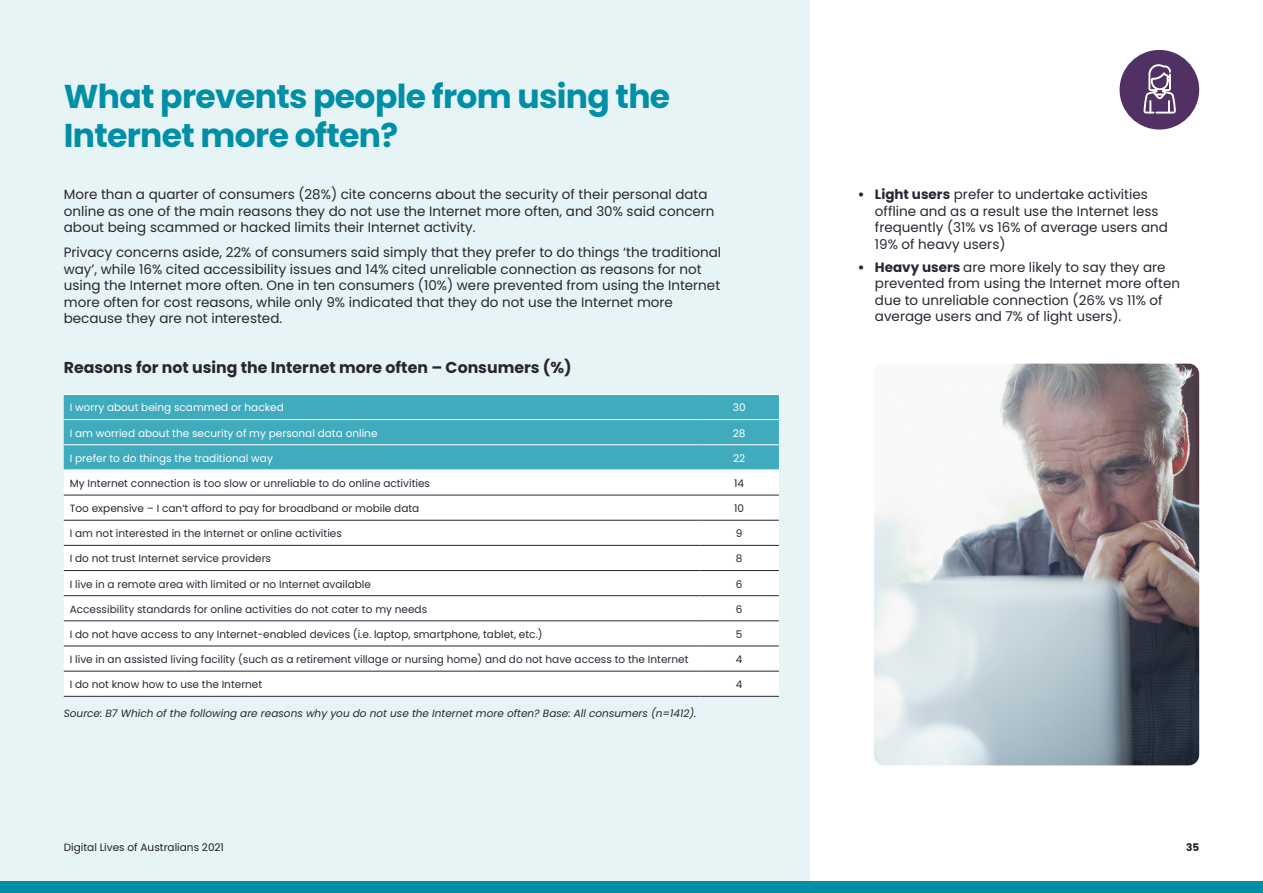
<style>
.page{position:relative;width:1263px;height:893px;background:#fff}
.page>*{position:absolute;margin:0;border:0;box-sizing:border-box;transform-origin:0 0}
.AUDA001_heading_1{font:700 33px/39px "Poppins";letter-spacing:-.02em;color:#008fa6}
.AUDA001_body_subhead{font:700 15.75px "Poppins";color:#292633}
.AUDA001_body{font:13.5px/16.5px "Poppins";color:#292633}
.AUDA001_table_graph{font:10.5px "Poppins";color:#292633}
.AUDA001_table_graph-2{font:10.5px "Poppins";color:#fff}
.AUDA001_source_sml{font:italic 10.5px "Poppins";color:#292633}
.t1{font:10.5px "Poppins";color:#231f20}
.t2{font:700 10.5px "Poppins";color:#231f20}
.s1{font-weight:700}
</style>
<div class="page">
<div style="left:0;top:0;width:810px;height:893px;background:#e6f4f6"></div>
<div style="left:0;top:881px;width:1263px;height:12px;background:#008fa6"></div>
<div style="left:64px;top:395px;width:715px;height:75px;background:#40abbc"></div>
<div style="left:64px;top:471px;width:715px;height:225px;background:#fff"></div>
<hr style="left:64px;top:495px;width:635px;height:1px;background:#292633">
<hr style="left:699px;top:495px;width:80px;height:1px;background:#292633">
<hr style="left:64px;top:520px;width:635px;height:1px;background:#292633">
<hr style="left:699px;top:520px;width:80px;height:1px;background:#292633">
<hr style="left:64px;top:545px;width:635px;height:1px;background:#292633">
<hr style="left:699px;top:545px;width:80px;height:1px;background:#292633">
<hr style="left:64px;top:570px;width:635px;height:1px;background:#292633">
<hr style="left:699px;top:570px;width:80px;height:1px;background:#292633">
<hr style="left:64px;top:595px;width:635px;height:1px;background:#292633">
<hr style="left:699px;top:595px;width:80px;height:1px;background:#292633">
<hr style="left:64px;top:621px;width:635px;height:1px;background:#292633">
<hr style="left:699px;top:621px;width:80px;height:1px;background:#292633">
<hr style="left:64px;top:646px;width:635px;height:1px;background:#292633">
<hr style="left:699px;top:646px;width:80px;height:1px;background:#292633">
<hr style="left:64px;top:671px;width:635px;height:1px;background:#292633">
<hr style="left:699px;top:671px;width:80px;height:1px;background:#292633">
<hr style="left:64px;top:696px;width:635px;height:1px;background:#292633">
<hr style="left:699px;top:696px;width:80px;height:1px;background:#292633">
<hr style="left:64px;top:394px;width:635px;height:1px;background:#fff">
<hr style="left:699px;top:394px;width:80px;height:1px;background:#fff">
<hr style="left:64px;top:419px;width:635px;height:1px;background:#fff">
<hr style="left:699px;top:419px;width:80px;height:1px;background:#fff">
<hr style="left:64px;top:444px;width:635px;height:1px;background:#fff">
<hr style="left:699px;top:444px;width:80px;height:1px;background:#fff">
<hr style="left:64px;top:470px;width:635px;height:1px;background:#fff">
<hr style="left:699px;top:470px;width:80px;height:1px;background:#fff">
<img style="left:874px;top:364px;width:325px;height:401px">
<div style="left:1119px;top:50px;width:80px;height:80px;background:#513063;border-radius:50%"></div>
<svg style="left:1143px;top:64px;width:33px;height:50px"></svg>
<p class="AUDA001_heading_1" style="left:64px;top:77px;width:608px">What prevents people from using the<br>Internet more often?</p>
<p class="AUDA001_body" style="left:64px;top:186px;width:652px">More than a quarter of consumers (28%) cite concerns about the security of their personal data online as one of the main reasons they do not use the Internet more often, and 30% said concern about being scammed or hacked limits their Internet activity.</p>
<p class="AUDA001_body" style="left:64px;top:244px;width:659px">Privacy concerns aside, 22% of consumers said simply that they prefer to do things ‘the traditional way’, while 16% cited accessibility issues and 14% cited unreliable connection as reasons for not using the Internet more often. One in ten consumers (10%) were prevented from using the Internet more often for cost reasons, while only 9% indicated that they do not use the Internet more because they are not interested.</p>
<p class="AUDA001_body_subhead" style="left:64px;top:358px;width:509px">Reasons for not using the Internet more often – Consumers (%)</p>
<p class="AUDA001_table_graph-2" style="left:70px;top:402px;width:215px">I worry about being scammed or hacked</p>
<p class="AUDA001_table_graph-2" style="left:733px;top:402px;width:14px">30</p>
<p class="AUDA001_table_graph-2" style="left:70px;top:427px;width:309px">I am worried about the security of my personal data online</p>
<p class="AUDA001_table_graph-2" style="left:733px;top:427px;width:14px">28</p>
<p class="AUDA001_table_graph-2" style="left:70px;top:452px;width:205px">I prefer to do things the traditional way</p>
<p class="AUDA001_table_graph-2" style="left:733px;top:452px;width:14px">22</p>
<p class="AUDA001_table_graph" style="left:70px;top:477px;width:362px">My Internet connection is too slow or unreliable to do online activities</p>
<p class="AUDA001_table_graph" style="left:734px;top:477px;width:11px">14</p>
<p class="AUDA001_table_graph" style="left:70px;top:502px;width:351px">Too expensive – I can’t afford to pay for broadband or mobile data</p>
<p class="AUDA001_table_graph" style="left:734px;top:502px;width:11px">10</p>
<p class="AUDA001_table_graph" style="left:70px;top:527px;width:274px">I am not interested in the Internet or online activities</p>
<p class="AUDA001_table_graph" style="left:736px;top:527px;width:8px">9</p>
<p class="AUDA001_table_graph" style="left:70px;top:553px;width:203px">I do not trust Internet service providers</p>
<p class="AUDA001_table_graph" style="left:736px;top:553px;width:8px">8</p>
<p class="AUDA001_table_graph" style="left:70px;top:578px;width:303px">I live in a remote area with limited or no Internet available</p>
<p class="AUDA001_table_graph" style="left:736px;top:578px;width:8px">6</p>
<p class="AUDA001_table_graph" style="left:70px;top:603px;width:359px">Accessibility standards for online activities do not cater to my needs</p>
<p class="AUDA001_table_graph" style="left:736px;top:603px;width:8px">6</p>
<p class="AUDA001_table_graph" style="left:70px;top:628px;width:474px">I do not have access to any Internet-enabled devices (i.e. laptop, smartphone, tablet, etc.)</p>
<p class="AUDA001_table_graph" style="left:736px;top:628px;width:8px">5</p>
<p class="AUDA001_table_graph" style="left:70px;top:653px;width:620px">I live in an assisted living facility (such as a retirement village or nursing home) and do not have access to the Internet</p>
<p class="AUDA001_table_graph" style="left:736px;top:653px;width:8px">4</p>
<p class="AUDA001_table_graph" style="left:70px;top:678px;width:194px">I do not know how to use the Internet</p>
<p class="AUDA001_table_graph" style="left:736px;top:678px;width:8px">4</p>
<p class="AUDA001_source_sml" style="left:64px;top:707px;width:634px">Source: B7 Which of the following are reasons why you do not use the Internet more often? Base: All consumers (n=1412).</p>
<p class="AUDA001_body" style="left:875px;top:186px;width:294px;text-indent:-17px"><span class="s1">• Light users</span> prefer to undertake activities offline and as a result use the Internet less frequently (31% vs 16% of average users and 19% of heavy users)</p>
<p class="AUDA001_body" style="left:875px;top:259px;width:307px;text-indent:-17px"><span class="s1">• Heavy users</span> are more likely to say they are prevented from using the Internet more often due to unreliable connection (26% vs 11% of average users and 7% of light users).</p>
<p class="t1" style="left:64px;top:841px;width:162px">Digital Lives of Australians 2021</p>
<p class="t2" style="left:1186px;top:841px;width:15px">35</p>
</div>
